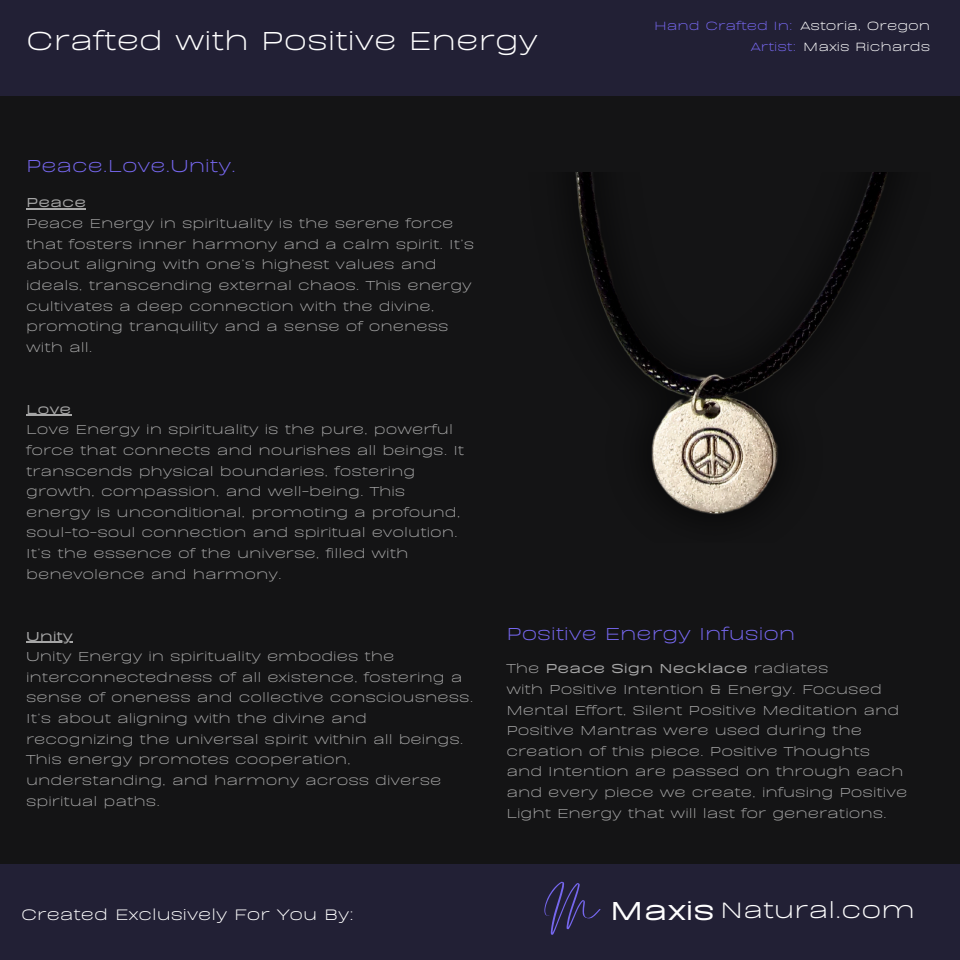
<style>
.page{position:relative;width:960px;height:960px;background:#141415}
.page>*{position:absolute;margin:0;border:0;box-sizing:border-box;transform-origin:0 0}
.t1{font:77.38px "Emitha Script";color:#7667ef}
.t2{font:30px "BD Sans";color:#fff}
.t3{font:700 30px "BD Sans";color:#fff}
.t4{font:25.62px "BD Sans";color:#fff}
.t5{font:20px "BD Sans";color:#7667ef}
.t6{font:17.5px "BD Sans";color:#fff}
.t7{font:15px/20.6px "BD Sans";color:#a6a6a6}
.t8{font:700 15px "BD Sans";color:#a6a6a6}
.t9{font:13.75px "BD Sans";color:#fff}
.t10{font:13.75px "BD Sans";color:#7667ef}
.s1{font-weight:400}
</style>
<div class="page">
<div style="left:0;top:0;width:960px;height:96px;background:#222035"></div>
<div style="left:0;top:864px;width:960px;height:96px;background:#222035"></div>
<hr style="left:26px;top:208px;width:60px;height:2px;background:#a6a6a6">
<hr style="left:26px;top:415px;width:45px;height:1px;background:#a6a6a6">
<hr style="left:26px;top:642px;width:47px;height:1px;background:#a6a6a6">
<img style="left:575px;top:172px;width:312px;height:342px">
<p class="t2" style="left:26px;top:19px;width:513px">Crafted with Positive Energy</p>
<p class="t5" style="left:26px;top:151px;width:212px">Peace.Love.Unity.</p>
<p class="t8" style="left:26px;top:192px;width:61px">Peace</p>
<p class="t7" style="left:26px;top:211px;width:450px">Peace Energy in spirituality is the serene force that fosters inner harmony and a calm spirit. It’s about aligning with one’s highest values and ideals, transcending external chaos. This energy cultivates a deep connection with the divine, promoting tranquility and a sense of oneness with all.</p>
<p class="t8" style="left:26px;top:398px;width:47px">Love</p>
<p class="t7" style="left:26px;top:417px;width:440px">Love Energy in spirituality is the pure, powerful force that connects and nourishes all beings. It transcends physical boundaries, fostering growth, compassion, and well-being. This energy is unconditional, promoting a profound, soul-to-soul connection and spiritual evolution.<br>It’s the essence of the universe, filled with benevolence and harmony.</p>
<p class="t10" style="left:654px;top:16px;width:140px">Hand Crafted In:</p>
<p class="t9" style="left:800px;top:16px;width:131px">Astoria, Oregon</p>
<p class="t10" style="left:751px;top:37px;width:47px">Artist:</p>
<h4 class="t9" style="left:803px;top:37px;width:129px">Maxis Richards</h4>
<h4 class="t8" style="left:26px;top:625px;width:48px">Unity</h4>
<p class="t7" style="left:26px;top:644px;width:449px">Unity Energy in spirituality embodies the interconnectedness of all existence, fostering a sense of oneness and collective consciousness.<br>It’s about aligning with the divine and recognizing the universal spirit within all beings.<br>This energy promotes cooperation, understanding, and harmony across diverse spiritual paths.</p>
<h2 class="t6" style="left:21px;top:902px;width:334px">Created Exclusively For You By:</h2>
<h3 class="t5" style="left:506px;top:619px;width:291px">Positive Energy Infusion</h3>
<p class="t8" style="left:506px;top:658px;width:324px"><span class="s1">The</span> Peace Sign Necklace <span class="s1">radiates</span></p>
<p class="t7" style="left:506px;top:677px;width:377px">with Positive Intention &amp; Energy. Focused</p>
<p class="t7" style="left:506px;top:698px;width:395px">Mental Effort, Silent Positive Meditation and</p>
<p class="t7" style="left:506px;top:718px;width:357px">Positive Mantras were used during the</p>
<p class="t7" style="left:506px;top:739px;width:366px">creation of this piece. Positive Thoughts</p>
<h5 class="t7" style="left:506px;top:760px;width:399px">and Intention are passed on through each</h5>
<p class="t7" style="left:506px;top:780px;width:403px">and every piece we create, infusing Positive</p>
<h1 class="t7" style="left:506px;top:801px;width:382px">Light Energy that will last for generations.</h1>
<p class="t1" style="left:544px;top:865px;width:55px">M</p>
<p class="t3" style="left:610px;top:889px;width:107px">Maxis</p>
<p class="t4" style="left:720px;top:892px;width:196px">Natural.com</p>
</div>
